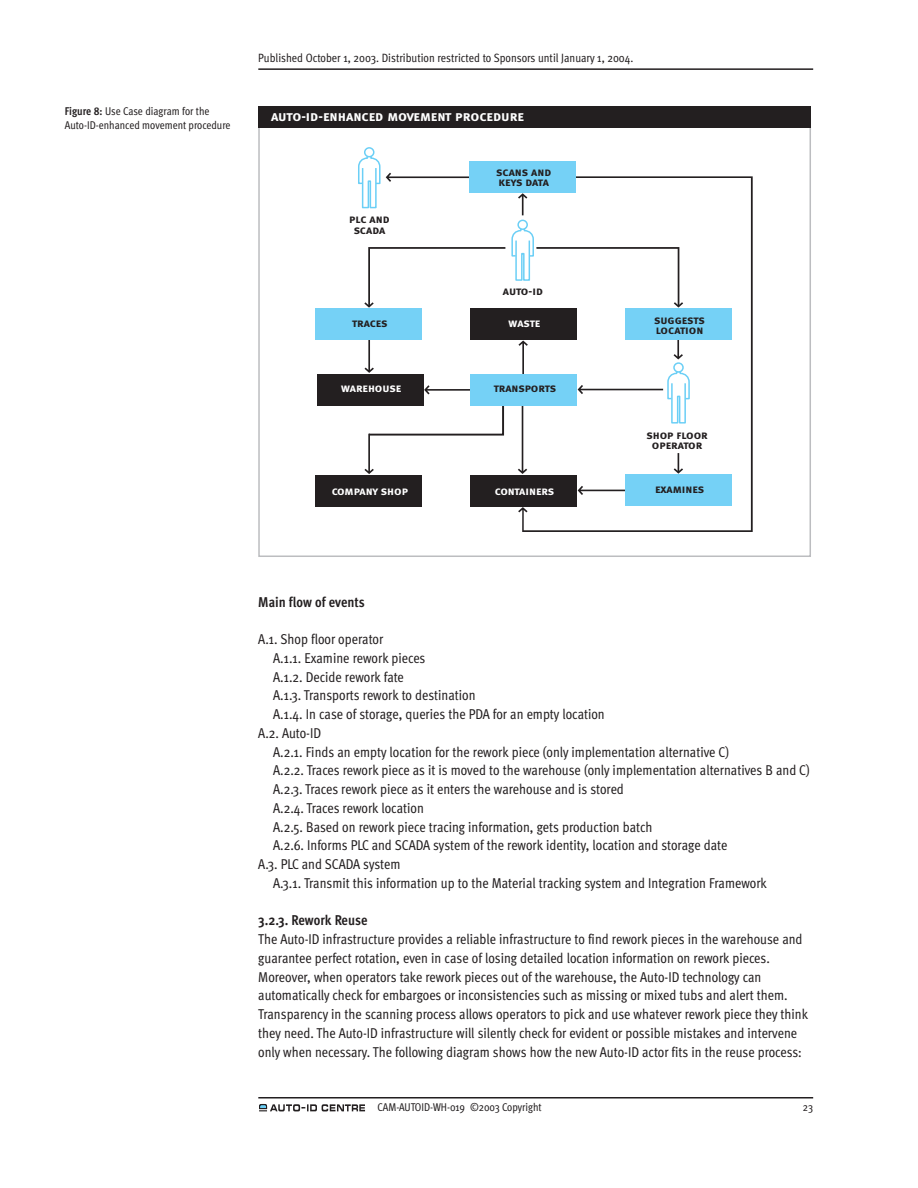
<style>
.page{position:relative;width:918px;height:1188px;background:#fff}
.page>*{position:absolute;margin:0;border:0;box-sizing:border-box;transform-origin:0 0}
.t1{font:14.25px/18.8px "Meta Cond";color:#231f20}
.t2{font:700 14.25px "Meta Cond";color:#231f20}
.t3{font:14.25px "Meta Bold Caps";color:#fff}
.t4{font:12px "Meta Cond";color:#231f20}
.t5{font:11.7px/10.4px "Meta Bold Caps";letter-spacing:-.005em;color:#231f20}
.t6{font:11.7px "Meta Bold Caps";letter-spacing:-.01em;color:#fff}
.t7{font:11.25px/14.2px "Meta Cond";color:#231f20}
.s1{font-weight:700}
</style>
<div class="page">
<hr style="left:258px;top:68px;width:555px;height:2px;background:#231f20">
<hr style="left:258px;top:1097px;width:555px;height:2px;background:#231f20">
<svg style="left:259px;top:1104px;width:106px;height:7px"></svg>
<svg style="left:365px;top:340px;width:9px;height:33px"></svg>
<svg style="left:522px;top:176px;width:231px;height:356px"></svg>
<svg style="left:518px;top:193px;width:9px;height:22px"></svg>
<div style="left:469px;top:162px;width:107px;height:31px;background:#75d1f6"></div>
<svg style="left:578px;top:486px;width:48px;height:9px"></svg>
<svg style="left:674px;top:340px;width:9px;height:19px"></svg>
<svg style="left:674px;top:453px;width:9px;height:21px"></svg>
<svg style="left:518px;top:405px;width:9px;height:69px"></svg>
<div style="left:470px;top:475px;width:107px;height:31px;background:#231f20"></div>
<div style="left:316px;top:475px;width:106px;height:31px;background:#231f20"></div>
<div style="left:625px;top:309px;width:106px;height:31px;background:#75d1f6"></div>
<div style="left:316px;top:308px;width:106px;height:32px;background:#75d1f6"></div>
<div style="left:470px;top:308px;width:106px;height:32px;background:#231f20"></div>
<svg style="left:518px;top:341px;width:10px;height:33px"></svg>
<svg style="left:364px;top:385px;width:141px;height:89px"></svg>
<div style="left:471px;top:374px;width:106px;height:31px;background:#75d1f6"></div>
<div style="left:626px;top:475px;width:106px;height:31px;background:#75d1f6"></div>
<div style="left:317px;top:374px;width:106px;height:31px;background:#231f20"></div>
<div style="left:517px;top:220px;width:11px;height:10px;background:#fff;border:1px solid #6bcff6;border-radius:50%"></div>
<svg style="left:578px;top:370px;width:113px;height:54px"></svg>
<svg style="left:673px;top:362px;width:11px;height:11px"></svg>
<svg style="left:358px;top:155px;width:115px;height:54px"></svg>
<div style="left:364px;top:147px;width:10px;height:10px;background:#fff;border:1px solid #6bcff6;border-radius:50%"></div>
<svg style="left:518px;top:507px;width:10px;height:5px"></svg>
<svg style="left:511px;top:227px;width:172px;height:81px"></svg>
<svg style="left:364px;top:247px;width:141px;height:61px"></svg>
<div style="left:258px;top:106px;width:553px;height:22px;background:#231f20"></div>
<p class="t7" style="left:65px;top:104px;width:167px"><span class="s1">Figure 8:</span> Use Case diagram for the<br>Auto-ID-enhanced movement procedure</p>
<p class="t4" style="left:258px;top:53px;width:377px">Published October 1, 2003. Distribution restricted to Sponsors until January 1, 2004.</p>
<p class="t3" style="left:271px;top:107px;width:255px">auto-id-enhanced movement procedure</p>
<p class="t5" style="left:349px;top:214px;width:42px;text-align:center">plc and scada</p>
<p class="t5" style="left:496px;top:167px;width:57px">scans and keys data</p>
<p class="t5" style="left:503px;top:286px;width:41px">auto-id</p>
<p class="t5" style="left:352px;top:317px;width:37px">traces</p>
<p class="t6" style="left:509px;top:316px;width:33px">waste</p>
<p class="t6" style="left:341px;top:382px;width:62px">warehouse</p>
<p class="t5" style="left:494px;top:383px;width:64px">transports</p>
<p class="t6" style="left:332px;top:484px;width:78px">company shop</p>
<p class="t6" style="left:495px;top:484px;width:61px">containers</p>
<p class="t5" style="left:654px;top:315px;width:52px">suggests location</p>
<p class="t5" style="left:647px;top:429px;width:63px;text-align:center">shop floor operator</p>
<p class="t5" style="left:655px;top:484px;width:51px">examines</p>
<p class="t2" style="left:258px;top:596px;width:108px">Main flow of events</p>
<p class="t1" style="left:258px;top:631px;width:127px">A.1. Shop floor operator</p>
<p class="t1" style="left:273px;top:650px;width:154px">A.1.1. Examine rework pieces</p>
<p class="t1" style="left:273px;top:668px;width:132px">A.1.2. Decide rework fate</p>
<p class="t1" style="left:273px;top:687px;width:204px">A.1.3. Transports rework to destination</p>
<p class="t1" style="left:273px;top:706px;width:333px">A.1.4. In case of storage, queries the PDA for an empty location</p>
<p class="t1" style="left:258px;top:725px;width:64px">A.2. Auto-ID</p>
<p class="t1" style="left:273px;top:743px;width:457px">A.2.1. Finds an empty location for the rework piece (only implementation alternative C)</p>
<p class="t1" style="left:273px;top:762px;width:538px">A.2.2. Traces rework piece as it is moved to the warehouse (only implementation alternatives B and C)</p>
<p class="t1" style="left:273px;top:781px;width:352px">A.2.3. Traces rework piece as it enters the warehouse and is stored</p>
<p class="t1" style="left:273px;top:800px;width:152px">A.2.4. Traces rework location</p>
<p class="t1" style="left:273px;top:818px;width:381px">A.2.5. Based on rework piece tracing information, gets production batch</p>
<p class="t1" style="left:273px;top:837px;width:456px">A.2.6. Informs PLC and SCADA system of the rework identity, location and storage date</p>
<p class="t1" style="left:258px;top:856px;width:144px">A.3. PLC and SCADA system</p>
<p class="t1" style="left:273px;top:875px;width:495px">A.3.1. Transmit this information up to the Material tracking system and Integration Framework</p>
<p class="t2" style="left:258px;top:915px;width:111px">3.2.3. Rework Reuse</p>
<p class="t1" style="left:258px;top:931px;width:551px">The Auto-ID infrastructure provides a reliable infrastructure to find rework pieces in the warehouse and guarantee perfect rotation, even in case of losing detailed location information on rework pieces.<br>Moreover, when operators take rework pieces out of the warehouse, the Auto-ID technology can automatically check for embargoes or inconsistencies such as missing or mixed tubs and alert them.<br>Transparency in the scanning process allows operators to pick and use whatever rework piece they think they need. The Auto-ID infrastructure will silently check for evident or possible mistakes and intervene only when necessary. The following diagram shows how the new Auto-ID actor fits in the reuse process:</p>
<p class="t7" style="left:377px;top:1101px;width:166px">CAM-AUTOID-WH-019 ©2003 Copyright</p>
<p class="t7" style="left:803px;top:1101px;width:12px">23</p>
</div>
